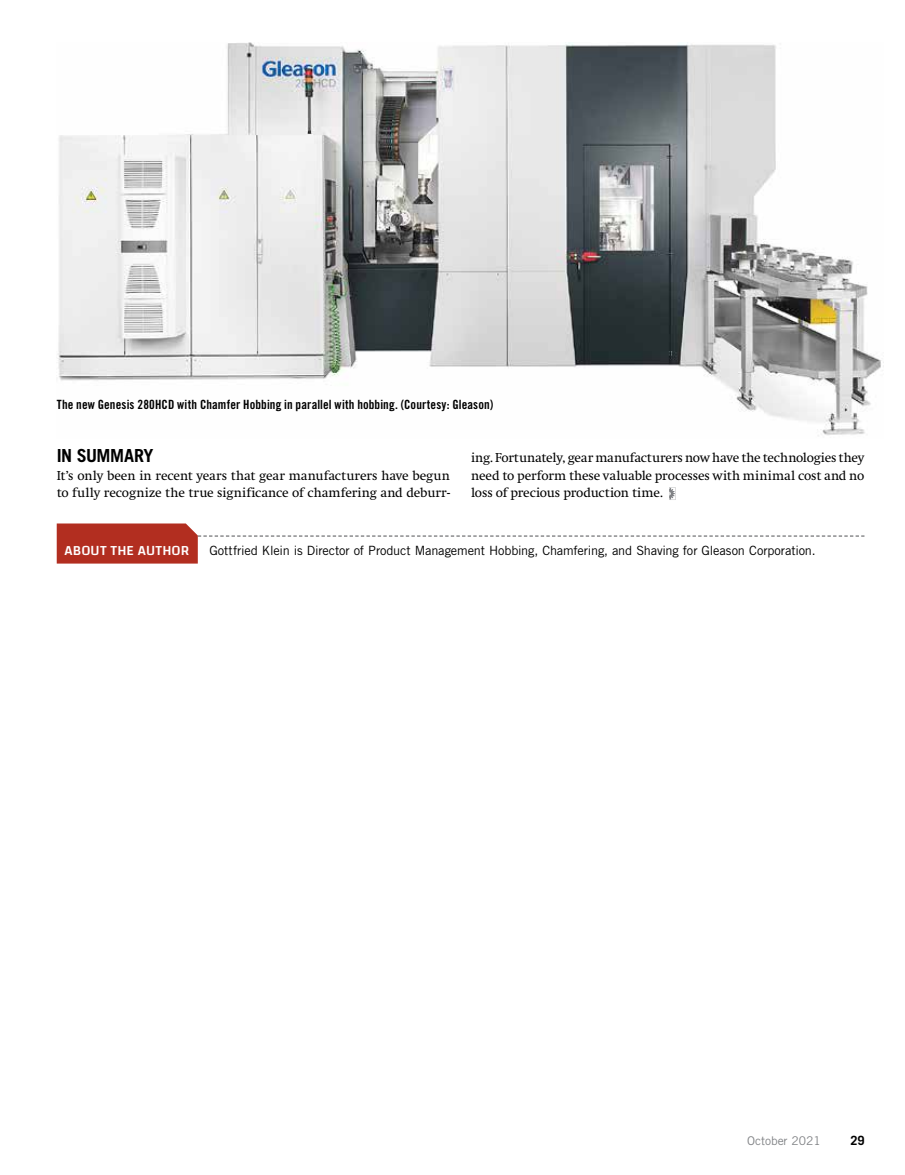
<style>
.page{position:relative;width:905px;height:1175px;background:#fff}
.page>*{position:absolute;margin:0;border:0;box-sizing:border-box;transform-origin:0 0}
.t1{font:700 18px "Trade Gothic LT Std";letter-spacing:-.025em;color:#000}
.t2{font:500 14.25px "Changa";letter-spacing:.015em;color:#fff}
.t3{font:13.5px/17.2px "Swift";letter-spacing:-.005em;color:#000}
.t4{font:12.75px "Trade Gothic LT Std";letter-spacing:-.01em;color:#000}
.t5{font:12.75px "Trade Gothic LT Std Bd Cn 20";letter-spacing:.01em;color:#000}
.t6{font:700 12.75px "Trade Gothic LT Std";color:#000}
.t7{font:12px "Trade Gothic LT Std";letter-spacing:-.005em;color:#808285}
</style>
<div class="page">
<svg style="left:669px;top:487px;width:6px;height:13px"></svg>
<svg style="left:57px;top:523px;width:807px;height:40px"></svg>
<img style="left:58px;top:42px;width:824px;height:394px">
<p class="t5" style="left:57px;top:396px;width:438px">The new Genesis 280HCD with Chamfer Hobbing in parallel with hobbing. (Courtesy: Gleason)</p>
<h1 class="t1" style="left:57px;top:445px;width:98px">IN SUMMARY</h1>
<p class="t3" style="left:57px;top:467px;width:395px">It’s only been in recent years that gear manufacturers have begun to fully recognize the true significance of chamfering and deburr-</p>
<p class="t3" style="left:471px;top:450px;width:395px;text-align:justify">ing. Fortunately, gear manufacturers now have the technologies they need to perform these valuable processes with minimal cost and no loss of precious production time.</p>
<p class="t2" style="left:64px;top:542px;width:126px">ABOUT THE AUTHOR</p>
<p class="t4" style="left:209px;top:543px;width:607px">Gottfried Klein is Director of Product Management Hobbing, Chamfering, and Shaving for Gleason Corporation.</p>
<p class="t7" style="left:747px;top:1133px;width:75px">October 2021</p>
<p class="t6" style="left:850px;top:1132px;width:16px">29</p>
</div>
